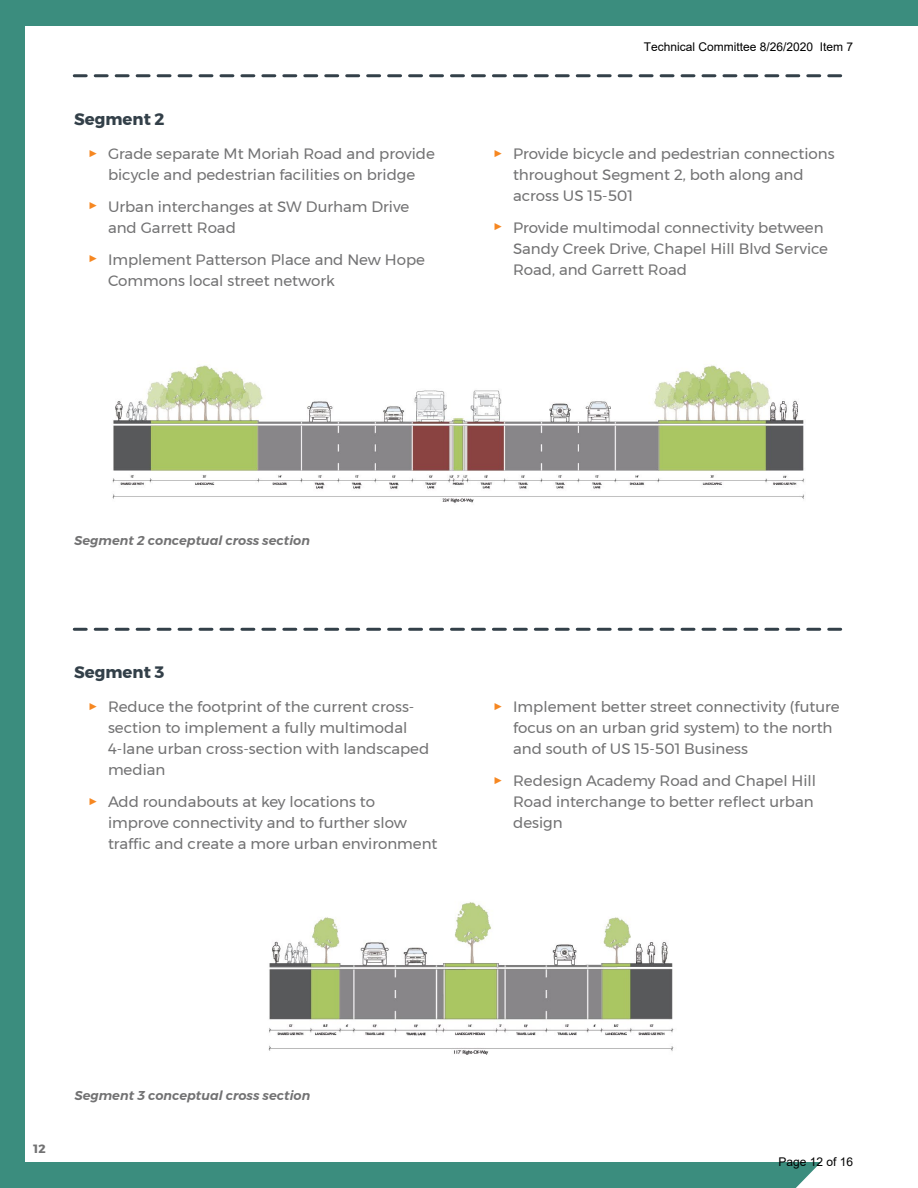
<style>
.page{position:relative;width:918px;height:1188px;background:#3b8d7e}
.page>*{position:absolute;margin:0;border:0;box-sizing:border-box;transform-origin:0 0}
.t1{font:700 16.5px "Montserrat";color:#334049}
.t2{font:15px/21px "Montserrat";color:#727273}
.body{font:italic 600 12.75px "Montserrat";color:#727273}
.t3{font:12px "Arial";color:#000}
.t4{font:700 12px "Montserrat";color:#727273}
.s1{font-size:16.5px;color:#f68721}
</style>
<div class="page">
<div style="left:26px;top:26px;width:892px;height:1136px;background:#fff"></div>
<img style="left:112px;top:365px;width:693px;height:138px">
<svg style="left:74px;top:74px;width:767px;height:3px"></svg>
<img style="left:268px;top:902px;width:406px;height:153px">
<svg style="left:74px;top:628px;width:767px;height:3px"></svg>
<p class="t1" style="left:74px;top:105px;width:92px">Segment 2</p>
<p class="t2" style="left:88px;top:143px;width:349px;text-align:center"><span class="s1">▶</span> Grade separate Mt Moriah Road and provide bicycle and pedestrian facilities on bridge</p>
<p class="t2" style="left:108px;top:196px;width:303px;text-indent:-20px"><span class="s1">▶</span> Urban interchanges at SW Durham Drive and Garrett Road</p>
<p class="t2" style="left:108px;top:249px;width:319px;text-indent:-20px"><span class="s1">▶</span> Implement Patterson Place and New Hope<br>Commons local street network</p>
<p class="t3" style="left:644px;top:39px;width:211px">Technical Committee 8/26/2020 Item 7</p>
<p class="t2" style="left:513px;top:143px;width:323px;text-indent:-20px"><span class="s1">▶</span> Provide bicycle and pedestrian connections throughout Segment 2, both along and across US 15-501</p>
<p class="t2" style="left:513px;top:217px;width:317px;text-indent:-20px"><span class="s1">▶</span> Provide multimodal connectivity between<br>Sandy Creek Drive, Chapel Hill Blvd Service<br>Road, and Garrett Road</p>
<p class="body" style="left:75px;top:531px;width:237px">Segment 2 conceptual cross section</p>
<p class="t1" style="left:74px;top:659px;width:92px">Segment 3</p>
<p class="t2" style="left:108px;top:696px;width:323px;text-indent:-20px"><span class="s1">▶</span> Reduce the footprint of the current cross&shy;section to implement a fully multimodal 4-lane urban cross-section with landscaped median</p>
<p class="t2" style="left:108px;top:791px;width:331px;text-indent:-20px"><span class="s1">▶</span> Add roundabouts at key locations to improve connectivity and to further slow traffic and create a more urban environment</p>
<p class="t2" style="left:513px;top:696px;width:328px;text-indent:-20px"><span class="s1">▶</span> Implement better street connectivity (future focus on an urban grid system) to the north and south of US 15-501 Business</p>
<p class="t2" style="left:513px;top:770px;width:305px;text-indent:-20px"><span class="s1">▶</span> Redesign Academy Road and Chapel Hill<br>Road interchange to better reflect urban design</p>
<p class="t4" style="left:34px;top:1139px;width:14px">12</p>
<p class="body" style="left:75px;top:1086px;width:237px">Segment 3 conceptual cross section</p>
<p class="t3" style="left:778px;top:1154px;width:76px">Page 12 of 16</p>
</div>
